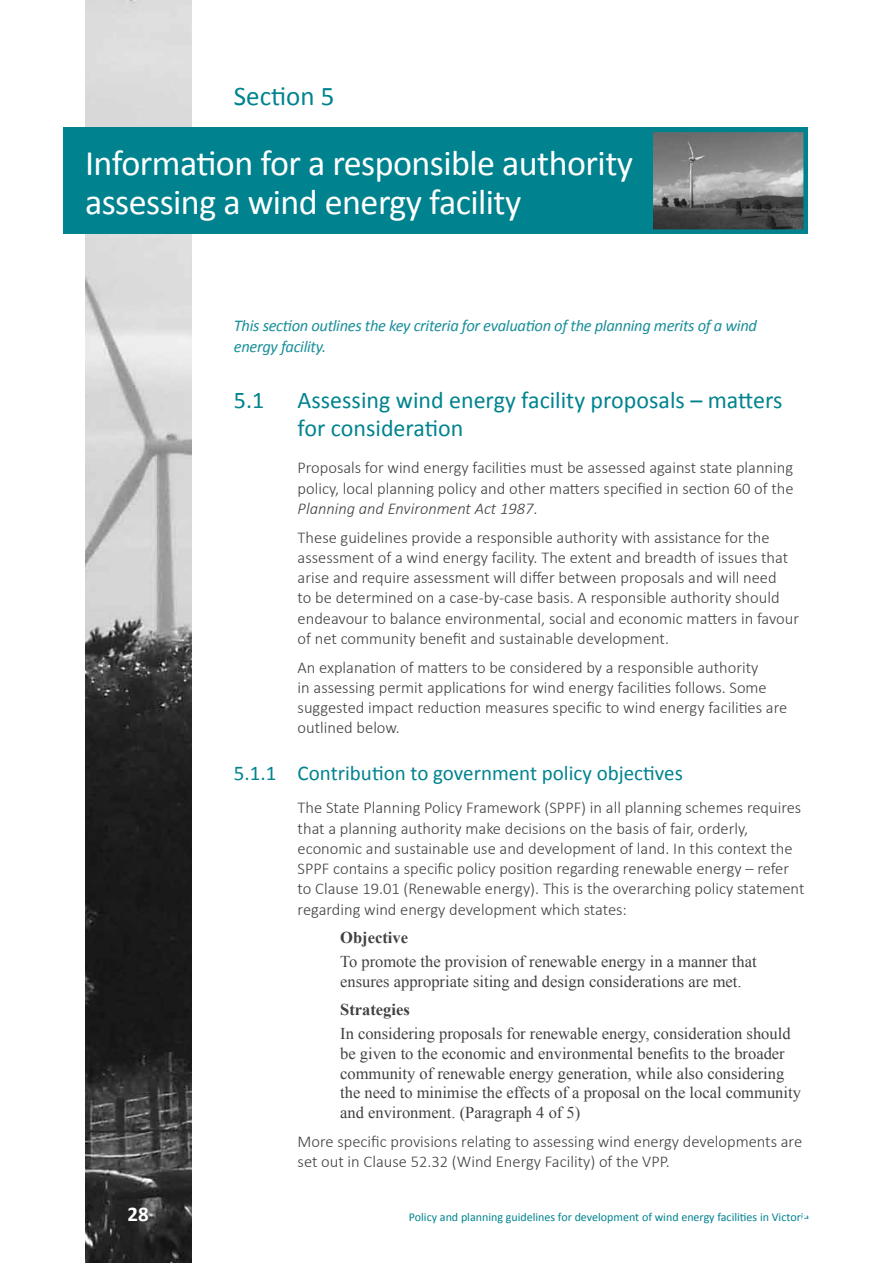
<style>
.page{position:relative;width:893px;height:1263px;background:#fff}
.page>*{position:absolute;margin:0;border:0;box-sizing:border-box;transform-origin:0 0}
.t1{font:36px/39px "Calibri";letter-spacing:-.015em;color:#fff}
.t2{font:27px "Calibri";color:#01838f}
.t3{font:24px/28.5px "Calibri";color:#01838f}
.t4{font:21px "Calibri";color:#01838f}
.t5{font:700 21px "Calibri";color:#fff}
.t6{font:300 16.5px/20.2px "Calibri";color:#414042}
.t7{font:16.5px/19.8px "Times New Roman";color:#414042}
.t8{font:italic 16.5px/20.2px "Calibri";letter-spacing:-.02em;color:#1b8f9a}
.t9{font:700 16.5px "Times New Roman";color:#414042}
.t10{font:12px "Calibri";color:#01838f}
.s1{font-style:italic}
.s2{font-family:"Arial";font-size:21px;color:#fff}
</style>
<div class="page">
<img style="left:85px;top:0;width:106px;height:1263px">
<div style="left:64px;top:128px;width:744px;height:106px;background:#01838f"></div>
<img style="left:653px;top:133px;width:150px;height:96px">
<div style="left:648px;top:128px;width:160px;height:106px;border:4px solid #01838f"></div>
<h2 class="t2" style="left:234px;top:79px;width:102px">Section 5</h2>
<h1 class="t1" style="left:85px;top:143px;width:550px">Information for a responsible authority assessing a wind energy facility</h1>
<p class="t5" style="left:128px;top:1200px;width:23px">28</p>
<p class="t8" style="left:234px;top:315px;width:525px">This section outlines the key criteria for evaluation of the planning merits of a wind energy facility.</p>
<h3 class="t3" style="left:234px;top:386px;width:32px">5.1</h3>
<h3 class="t3" style="left:298px;top:386px;width:486px">Assessing wind energy facility proposals – matters for consideration</h3>
<p class="t6" style="left:298px;top:458px;width:497px;text-align:justify">Proposals for wind energy facilities must be assessed against state planning policy, local planning policy and other matters specified in section 60 of the <span class="s1">Planning and Environment Act 1987</span>.</p>
<p class="t6" style="left:298px;top:527px;width:503px">These guidelines provide a responsible authority with assistance for the assessment of a wind energy facility. The extent and breadth of issues that arise and require assessment will differ between proposals and will need<br>to be determined on a case-by-case basis. A responsible authority should endeavour to balance environmental, social and economic matters in favour of net community benefit and sustainable development.</p>
<p class="t6" style="left:298px;top:657px;width:491px">An explanation of matters to be considered by a responsible authority<br>in assessing permit applications for wind energy facilities follows. Some suggested impact reduction measures specific to wind energy facilities are outlined below.</p>
<p class="t4" style="left:234px;top:760px;width:450px">5.1.1 Contribution to government policy objectives</p>
<p class="t6" style="left:298px;top:797px;width:508px">The State Planning Policy Framework (SPPF) in all planning schemes requires that a planning authority make decisions on the basis of fair, orderly, economic and sustainable use and development of land. In this context the SPPF contains a specific policy position regarding renewable energy – refer to Clause 19.01 (Renewable energy). This is the overarching policy statement regarding wind energy development which states:</p>
<p class="t9" style="left:340px;top:926px;width:69px">Objective</p>
<p class="t7" style="left:340px;top:951px;width:418px">To promote the provision of renewable energy in a manner that ensures appropriate siting and design considerations are met.</p>
<p class="t9" style="left:340px;top:998px;width:71px">Strategies</p>
<p class="t7" style="left:340px;top:1023px;width:462px">In considering proposals for renewable energy, consideration should be given to the economic and environmental benefits to the broader community of renewable energy generation, while also considering the need to minimise the effects of a proposal on the local community and environment. (Paragraph 4 of 5)</p>
<p class="t6" style="left:298px;top:1131px;width:506px">More specific provisions relating to assessing wind energy developments are set out in Clause 52.32 (Wind Energy Facility) of the VPP.</p>
<p class="t10" style="left:409px;top:1209px;width:416px">Policy and planning guidelines for development of wind energy facilities in Victoria<span class="s2">28</span></p>
</div>
